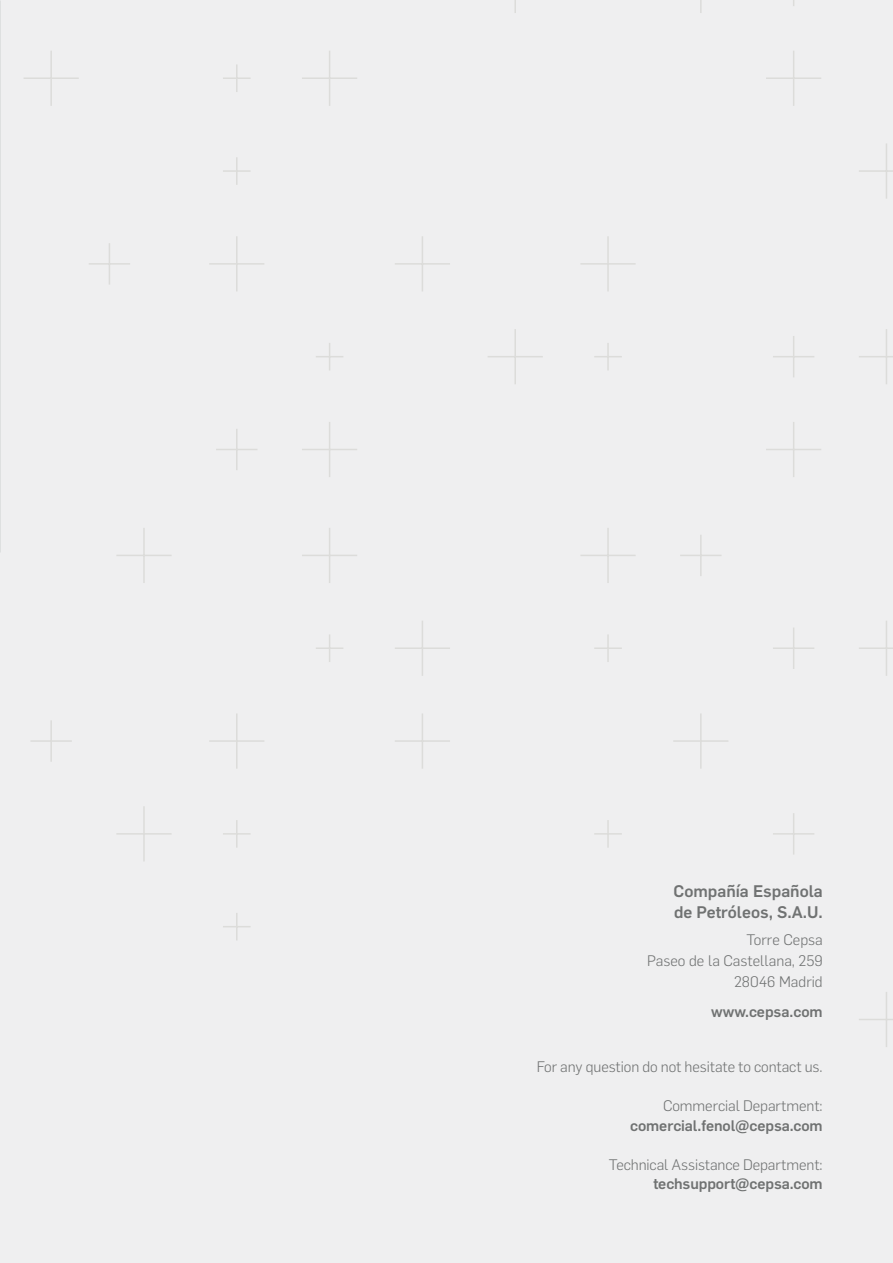
<style>
.page{position:relative;width:893px;height:1263px;background:#efeff0}
.page>*{position:absolute;margin:0;border:0;box-sizing:border-box;transform-origin:0 0}
.t1{font:500 16.5px/21.6px "Flama";color:#707272}
.t2{font:300 15px/21px "Flama";letter-spacing:-.005em;color:#707272;text-align:right}
.t3{font:500 15px "Flama";letter-spacing:-.005em;color:#707272}
</style>
<div class="page">
<img style="left:0;top:0;width:1px;height:552px">
<svg style="left:514px;top:1px;width:2px;height:12px"></svg>
<hr style="left:488px;top:0;width:55px;height:1px;background:#dcdcda">
<svg style="left:700px;top:1px;width:2px;height:12px"></svg>
<hr style="left:673px;top:0;width:55px;height:1px;background:#dcdcda">
<hr style="left:773px;top:0;width:41px;height:1px;background:#dcdcda">
<hr style="left:50px;top:51px;width:2px;height:55px;background:#dcdcda">
<hr style="left:24px;top:77px;width:55px;height:2px;background:#dcdcda">
<hr style="left:236px;top:64px;width:2px;height:28px;background:#dcdcda">
<hr style="left:223px;top:77px;width:28px;height:2px;background:#dcdcda">
<hr style="left:329px;top:51px;width:1px;height:55px;background:#dcdcda">
<hr style="left:302px;top:77px;width:55px;height:2px;background:#dcdcda">
<hr style="left:793px;top:51px;width:1px;height:55px;background:#dcdcda">
<hr style="left:766px;top:77px;width:55px;height:2px;background:#dcdcda">
<hr style="left:236px;top:157px;width:2px;height:28px;background:#dcdcda">
<hr style="left:223px;top:170px;width:28px;height:2px;background:#dcdcda">
<hr style="left:886px;top:143px;width:1px;height:56px;background:#dcdcda">
<hr style="left:859px;top:170px;width:34px;height:2px;background:#dcdcda">
<hr style="left:109px;top:243px;width:1px;height:42px;background:#dcdcda">
<hr style="left:89px;top:263px;width:41px;height:2px;background:#dcdcda">
<hr style="left:236px;top:236px;width:2px;height:55px;background:#dcdcda">
<hr style="left:209px;top:263px;width:55px;height:2px;background:#dcdcda">
<hr style="left:422px;top:236px;width:1px;height:55px;background:#dcdcda">
<hr style="left:395px;top:263px;width:55px;height:2px;background:#dcdcda">
<hr style="left:607px;top:236px;width:2px;height:55px;background:#dcdcda">
<hr style="left:580px;top:263px;width:56px;height:2px;background:#dcdcda">
<svg style="left:316px;top:343px;width:27px;height:27px"></svg>
<hr style="left:514px;top:329px;width:2px;height:55px;background:#dcdcda">
<hr style="left:488px;top:356px;width:55px;height:1px;background:#dcdcda">
<hr style="left:607px;top:343px;width:2px;height:27px;background:#dcdcda">
<svg style="left:594px;top:356px;width:28px;height:1px"></svg>
<hr style="left:793px;top:336px;width:1px;height:41px;background:#dcdcda">
<hr style="left:773px;top:356px;width:41px;height:1px;background:#dcdcda">
<hr style="left:886px;top:329px;width:1px;height:55px;background:#dcdcda">
<hr style="left:859px;top:356px;width:34px;height:1px;background:#dcdcda">
<hr style="left:236px;top:429px;width:2px;height:41px;background:#dcdcda">
<hr style="left:216px;top:449px;width:41px;height:1px;background:#dcdcda">
<hr style="left:329px;top:422px;width:1px;height:55px;background:#dcdcda">
<hr style="left:302px;top:449px;width:55px;height:1px;background:#dcdcda">
<hr style="left:793px;top:422px;width:1px;height:55px;background:#dcdcda">
<hr style="left:766px;top:449px;width:55px;height:1px;background:#dcdcda">
<hr style="left:886px;top:992px;width:1px;height:55px;background:#dcdcda">
<hr style="left:859px;top:1019px;width:34px;height:1px;background:#dcdcda">
<hr style="left:236px;top:913px;width:2px;height:27px;background:#dcdcda">
<svg style="left:223px;top:926px;width:28px;height:1px"></svg>
<hr style="left:143px;top:806px;width:2px;height:55px;background:#dcdcda">
<hr style="left:116px;top:833px;width:56px;height:2px;background:#dcdcda">
<hr style="left:236px;top:820px;width:2px;height:28px;background:#dcdcda">
<hr style="left:223px;top:833px;width:28px;height:2px;background:#dcdcda">
<hr style="left:607px;top:820px;width:2px;height:28px;background:#dcdcda">
<hr style="left:594px;top:833px;width:28px;height:2px;background:#dcdcda">
<hr style="left:793px;top:813px;width:1px;height:41px;background:#dcdcda">
<hr style="left:773px;top:833px;width:41px;height:2px;background:#dcdcda">
<hr style="left:50px;top:720px;width:2px;height:42px;background:#dcdcda">
<hr style="left:30px;top:740px;width:42px;height:2px;background:#dcdcda">
<hr style="left:236px;top:713px;width:2px;height:56px;background:#dcdcda">
<hr style="left:209px;top:740px;width:55px;height:2px;background:#dcdcda">
<hr style="left:422px;top:713px;width:1px;height:56px;background:#dcdcda">
<hr style="left:395px;top:740px;width:55px;height:2px;background:#dcdcda">
<hr style="left:700px;top:713px;width:2px;height:56px;background:#dcdcda">
<hr style="left:673px;top:740px;width:55px;height:2px;background:#dcdcda">
<svg style="left:329px;top:634px;width:1px;height:28px"></svg>
<hr style="left:316px;top:647px;width:27px;height:2px;background:#dcdcda">
<hr style="left:422px;top:621px;width:1px;height:55px;background:#dcdcda">
<hr style="left:395px;top:647px;width:55px;height:2px;background:#dcdcda">
<hr style="left:607px;top:634px;width:2px;height:28px;background:#dcdcda">
<hr style="left:594px;top:647px;width:28px;height:2px;background:#dcdcda">
<hr style="left:793px;top:627px;width:1px;height:42px;background:#dcdcda">
<hr style="left:773px;top:647px;width:41px;height:2px;background:#dcdcda">
<hr style="left:886px;top:621px;width:1px;height:55px;background:#dcdcda">
<hr style="left:859px;top:647px;width:34px;height:2px;background:#dcdcda">
<hr style="left:143px;top:528px;width:2px;height:55px;background:#dcdcda">
<hr style="left:116px;top:555px;width:56px;height:1px;background:#dcdcda">
<hr style="left:329px;top:528px;width:1px;height:55px;background:#dcdcda">
<hr style="left:302px;top:555px;width:55px;height:1px;background:#dcdcda">
<hr style="left:607px;top:528px;width:2px;height:55px;background:#dcdcda">
<hr style="left:580px;top:555px;width:56px;height:1px;background:#dcdcda">
<hr style="left:700px;top:535px;width:2px;height:41px;background:#dcdcda">
<hr style="left:680px;top:555px;width:41px;height:1px;background:#dcdcda">
<p class="t1" style="left:673px;top:879px;width:151px">Compañía Española de Petróleos, S.A.U.</p>
<p class="t2" style="left:647px;top:928px;width:177px">Torre Cepsa<br>Paseo de la Castellana, 259<br>28046 Madrid</p>
<p class="t3" style="left:711px;top:1000px;width:113px">www.cepsa.com</p>
<p class="t2" style="left:537px;top:1056px;width:287px">For any question do not hesitate to contact us.</p>
<p class="t2" style="left:663px;top:1095px;width:161px">Commercial Department:</p>
<p class="t3" style="left:630px;top:1115px;width:194px">comercial.fenol@cepsa.com</p>
<p class="t2" style="left:609px;top:1153px;width:215px">Technical Assistance Department:</p>
<p class="t3" style="left:653px;top:1173px;width:171px">techsupport@cepsa.com</p>
</div>
